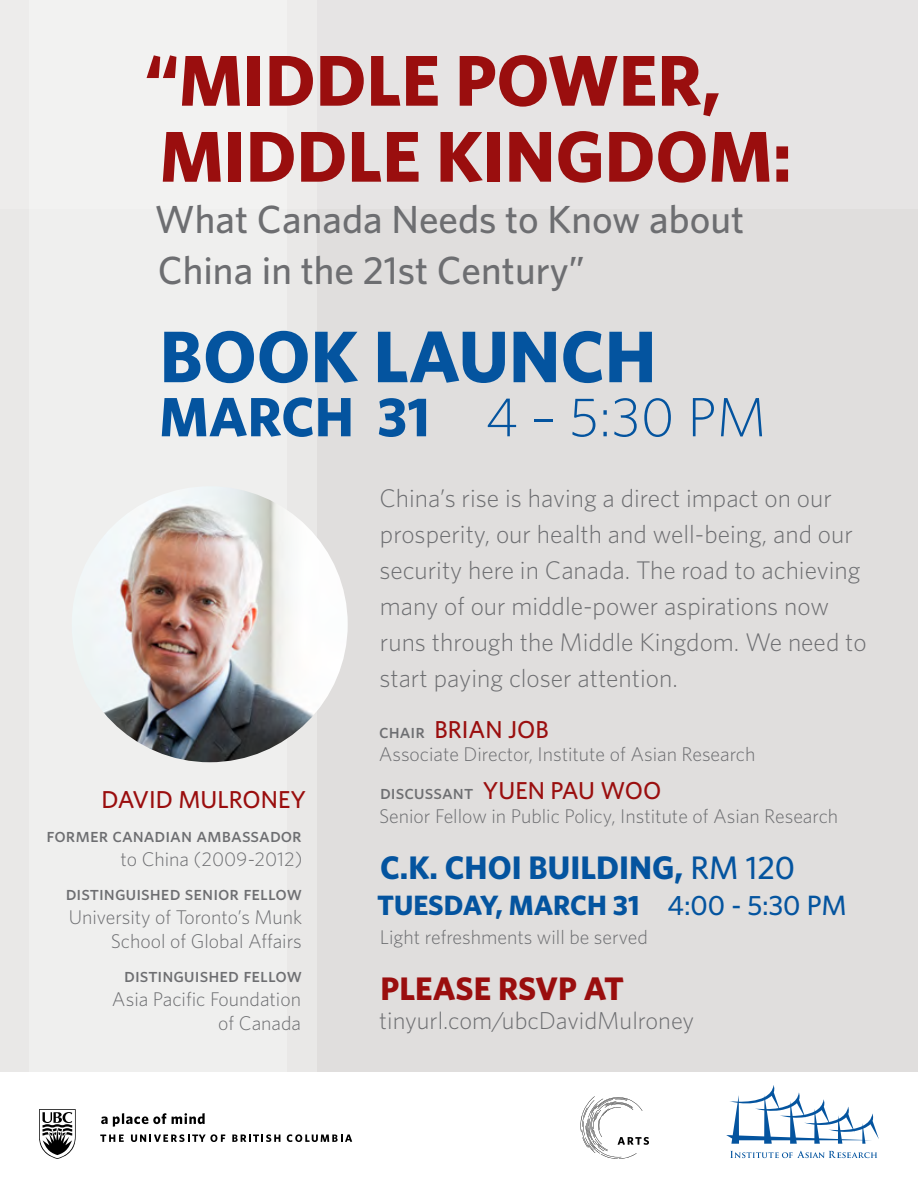
<style>
.page{position:relative;width:918px;height:1188px;background:#fff}
.page>*{position:absolute;margin:0;border:0;box-sizing:border-box;transform-origin:0 0}
.t1{font:700 73.2px "Whitney";color:#04549f}
.t2{font:700 72px/76.1px "Whitney";color:#9a0e0e}
.t3{font:300 55.35px "Whitney";color:#04549f}
.t4{font:500 39.3px/51px "Whitney";color:#6d6e71}
.t5{font:700 32.7px "Whitney";color:#04549f}
.t6{font:700 32.7px "Whitney";color:#9a0e0e}
.t7{font:700 28.05px "Whitney";color:#04549f}
.t8{font:300 25.5px/36px "Whitney";color:#6d6e71}
.t9{font:300 24.45px "Whitney";color:#6d6e71}
.t10{font:500 24.45px "Whitney";color:#9a0e0e}
.t11{font:300 19.8px/23.9px "Whitney";color:#6d6e71;text-align:right}
.t12{font:500 19.8px "Whitney";color:#6d6e71}
.s1{font-weight:700}
.s2{font-size:19.8px;color:#6d6e71}
.s3{font-weight:500}
.s4{font-weight:500;font-size:24.45px;color:#9a0e0e}
</style>
<div class="page">
<div style="left:0;top:0;width:918px;height:1071px;background:#e0dedd"></div>
<div style="left:0;top:0;width:317px;height:1071px;background:#e9e8e7"></div>
<div style="left:29px;top:0;width:257px;height:1071px;background:#efefee"></div>
<div style="left:0;top:0;width:918px;height:209px;background:linear-gradient(to right,#f1f1f0,#e2e0e0)"></div>
<svg style="left:101px;top:1113px;width:104px;height:14px"></svg>
<svg style="left:100px;top:1135px;width:24px;height:7px"></svg>
<svg style="left:131px;top:1134px;width:94px;height:8px"></svg>
<svg style="left:232px;top:1134px;width:48px;height:8px"></svg>
<svg style="left:287px;top:1134px;width:65px;height:8px"></svg>
<svg style="left:39px;top:1109px;width:37px;height:50px"></svg>
<svg style="left:581px;top:1096px;width:68px;height:63px"></svg>
<img style="left:72px;top:486px;width:276px;height:276px;border-radius:138px">
<svg style="left:730px;top:1151px;width:147px;height:7px"></svg>
<svg style="left:726px;top:1085px;width:153px;height:59px"></svg>
<h2 class="t2" style="left:145px;top:41px;width:648px">“MIDDLE POWER,<br>MIDDLE KINGDOM:</h2>
<h3 class="t4" style="left:155px;top:193px;width:591px">What Canada Needs to Know about<br>China in the 21st Century”</h3>
<h1 class="t1" style="left:160px;top:308px;width:498px">BOOK LAUNCH</h1>
<h3 class="t3" style="left:159px;top:380px;width:609px"><span class="s1">MARCH 31</span> 4 – 5:30 PM</h3>
<p class="t10" style="left:102px;top:783px;width:206px">DAVID MULRONEY</p>
<p class="t12" style="left:46px;top:822px;width:257px">former canadian ambassador</p>
<p class="t11" style="left:121px;top:847px;width:184px">to China (2009-2012)</p>
<p class="t12" style="left:66px;top:880px;width:238px">distinguished senior fellow</p>
<p class="t11" style="left:69px;top:905px;width:235px">University of Toronto’s Munk<br>School of Global Affairs</p>
<p class="t12" style="left:124px;top:962px;width:179px">distinguished fellow</p>
<p class="t11" style="left:112px;top:986px;width:191px">Asia Pacific Foundation of Canada</p>
<p class="t8" style="left:379px;top:479px;width:489px">China’s rise is having a direct impact on our prosperity, our health and well-being, and our security here in Canada. The road to achieving many of our middle-power aspirations now runs through the Middle Kingdom. We need to start paying closer attention.</p>
<p class="t10" style="left:379px;top:713px;width:171px"><span class="s2">chair</span> BRIAN JOB</p>
<p class="t11" style="left:379px;top:735px;width:378px;line-height:37.5px;text-align:left">Associate Director, Institute of Asian Research <span class="s3">discussant</span> <span class="s4">YUEN PAU WOO</span></p>
<p class="t11" style="left:379px;top:803px;width:461px">Senior Fellow in Public Policy, Institute of Asian Research</p>
<h3 class="t5" style="left:380px;top:846px;width:416px">C.K. CHOI BUILDING, <span class="s3">RM 120</span></h3>
<h3 class="t7" style="left:377px;top:886px;width:471px">TUESDAY, MARCH 31 <span class="s3">4:00 - 5:30 PM</span></h3>
<p class="t11" style="left:380px;top:924px;width:269px">Light refreshments will be served</p>
<h3 class="t6" style="left:381px;top:967px;width:245px">PLEASE RSVP AT</h3>
<p class="t9" style="left:379px;top:1005px;width:317px">tinyurl.com/ubcDavidMulroney</p>
</div>
